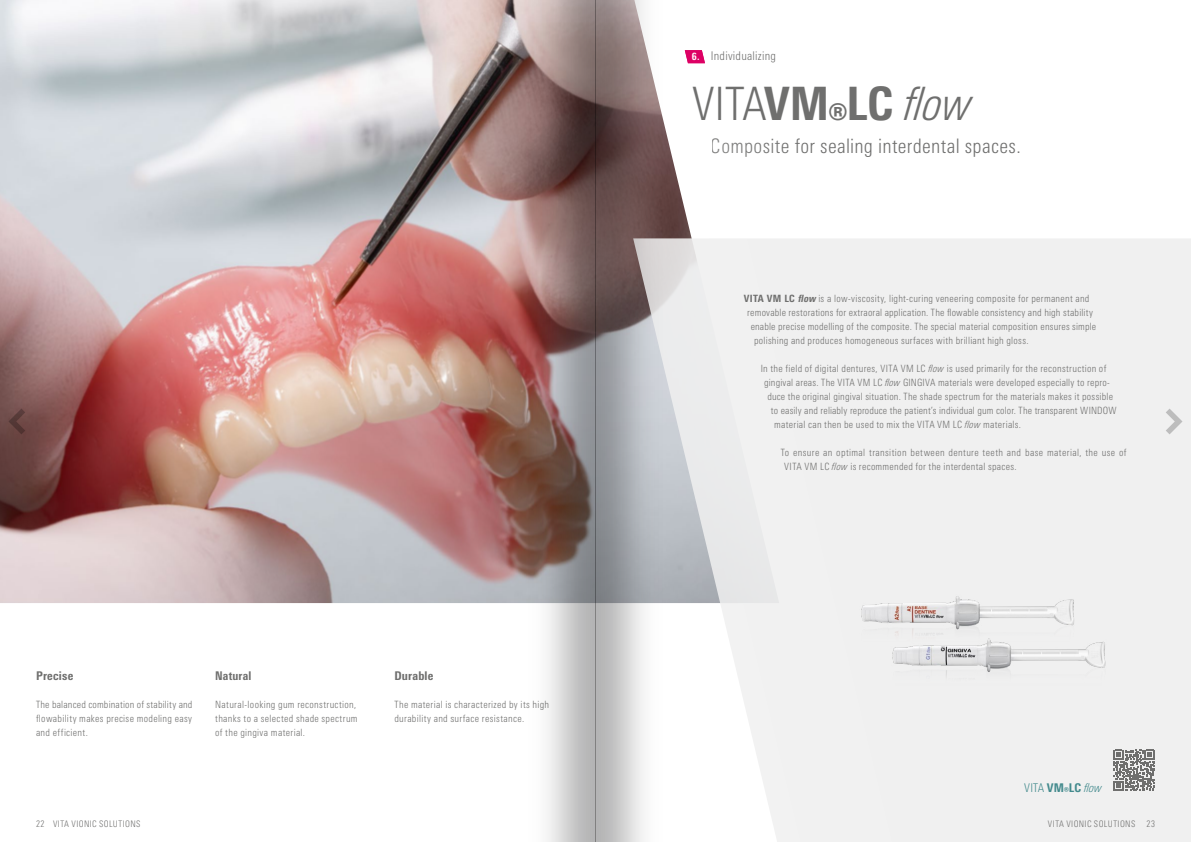
<style>
.page{position:relative;width:1191px;height:842px;background:#fff}
.page>*{position:absolute;margin:0;border:0;box-sizing:border-box;transform-origin:0 0}
.t1{font:800 condensed 46px "Univers Next Pro";color:#6f6f6e}
.t2{font:300 condensed 20px "Univers Next Pro";letter-spacing:.015em;color:#6f6f6e}
.t3{font:800 condensed 12px "Univers Next Pro";letter-spacing:.02em;color:#6f6f6e}
.t4{font:300 condensed 12px "Univers Next Pro";letter-spacing:.02em;color:#6f6f6e}
.t5{font:800 condensed 12px "Univers Next Pro";color:#438a8d}
.t6{font:300 condensed 10px/14px "Univers Next Pro";letter-spacing:.025em;color:#6f6f6e}
.t7{font:800 condensed 10px "Univers Next Pro";color:#fff}
.t8{font:300 condensed 9px "Univers Next Pro";letter-spacing:.04em;color:#6f6f6e}
.s1{font-weight:300}
.s2{font-weight:300;font-style:italic}
.s3{font-weight:800}
.s4{font-weight:800;font-style:italic}
.s5{font-style:italic}
</style>
<div class="page">
<img style="left:0;top:0;width:454px;height:603px">
<div style="left:737px;top:239px;width:454px;height:603px;background:#f0f0f0"></div>
<img style="left:831px;top:591px;width:303px;height:100px">
<svg style="left:1113px;top:750px;width:41px;height:41px"></svg>
<img style="left:454px;top:0;width:283px;height:842px">
<svg style="left:1165px;top:409px;width:17px;height:25px"></svg>
<svg style="left:9px;top:409px;width:16px;height:25px"></svg>
<p class="t7" style="left:692px;top:51px;width:9px">6 .7</p>
<p class="t4" style="left:711px;top:49px;width:67px">Individualizing</p>
<h1 class="t1" style="left:692px;top:76px;width:282px"><span class="s1">VITA</span>VM®LC <span class="s2">flow</span></h1>
<h2 class="t2" style="left:711px;top:135px;width:311px">Composite for sealing interdental spaces.</h2>
<p class="t3" style="left:36px;top:669px;width:39px">Precise</p>
<p class="t6" style="left:36px;top:697px;width:158px;text-align:justify">The balanced combination of stability and flowability makes precise modeling easy and efficient.</p>
<p class="t3" style="left:215px;top:669px;width:38px">Natural</p>
<p class="t6" style="left:215px;top:697px;width:144px">Natural-looking gum reconstruction, thanks to a selected shade spectrum of the gingiva material.</p>
<p class="t3" style="left:394px;top:669px;width:40px">Durable</p>
<p class="t6" style="left:394px;top:697px;width:156px">The material is characterized by its high durability and surface resistance.</p>
<p class="t6" style="left:744px;top:291px;width:347px"><span class="s3">VITA VM LC</span> <span class="s4">flow</span> is a low-viscosity, light-curing veneering composite for permanent and</p>
<p class="t6" style="left:747px;top:305px;width:347px">removable restorations for extraoral application. The flowable consistency and high stability</p>
<p class="t6" style="left:750px;top:319px;width:347px">enable precise modelling of the composite. The special material composition ensures simple</p>
<p class="t6" style="left:754px;top:333px;width:276px">polishing and produces homogeneous surfaces with brilliant high gloss.</p>
<p class="t6" style="left:760px;top:361px;width:347px">In the field of digital dentures, VITA VM LC <span class="s5">flow</span> is used primarily for the reconstruction of</p>
<p class="t6" style="left:764px;top:375px;width:347px">gingival areas. The VITA VM LC <span class="s5">flow</span> GINGIVA materials were developed especially to repro-</p>
<p class="t6" style="left:767px;top:389px;width:347px">duce the original gingival situation. The shade spectrum for the materials makes it possible</p>
<p class="t6" style="left:771px;top:403px;width:347px">to easily and reliably reproduce the patient’s individual gum color. The transparent WINDOW</p>
<p class="t6" style="left:774px;top:417px;width:248px">material can then be used to mix the VITA VM LC <span class="s5">flow</span> materials.</p>
<p class="t6" style="left:784px;top:445px;width:344px;text-indent:-3px">To ensure an optimal transition between denture teeth and base material, the use of<br>VITA VM LC <span class="s5">flow</span> is recommended for the interdental spaces.</p>
<p class="t5" style="left:1024px;top:781px;width:79px"><span class="s1">VITA</span> VM®LC <span class="s2">flow</span></p>
<p class="t8" style="left:36px;top:819px;width:106px">22 VITA VIONIC SOLUTIONS</p>
<p class="t8" style="left:1048px;top:819px;width:89px">VITA VIONIC SOLUTIONS</p>
<p class="t8" style="left:1146px;top:819px;width:10px">23</p>
</div>
